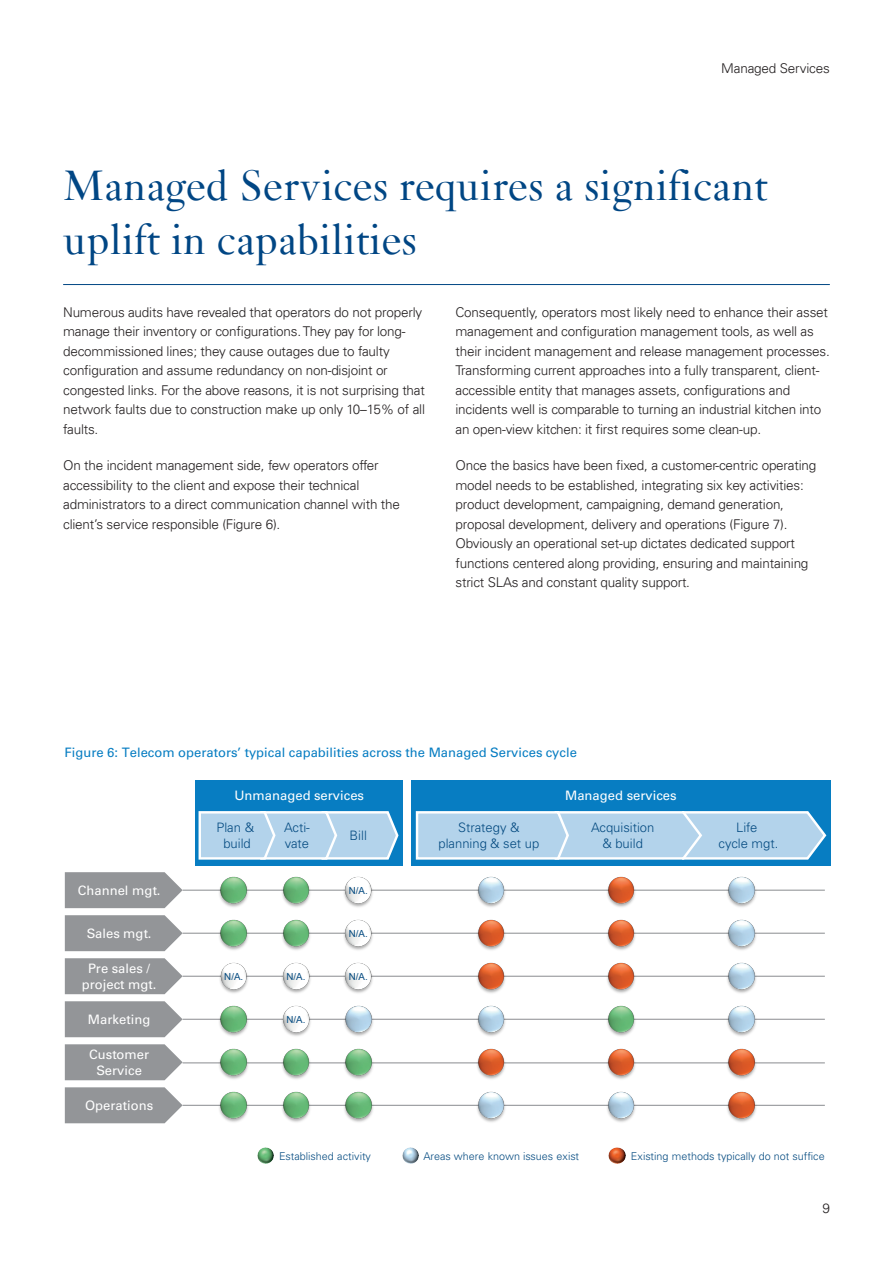
<style>
.page{position:relative;width:893px;height:1263px;background:#fff}
.page>*{position:absolute;margin:0;border:0;box-sizing:border-box;transform-origin:0 0}
.ADL-Headlines{font:45px/54px "Janson";color:#004684}
.ADL_Body_Copy{font:300 13.5px/19.5px "Univers LT";letter-spacing:-.015em;color:#231f20}
.t1{font:13.05px/15.6px "Univers";color:#fff;text-align:center}
.t2{font:300 13.05px/15.6px "Univers";color:#054b81;text-align:center}
.t3{font:13.05px "Univers";color:#077dc2}
.t4{font:300 10.8px "Univers";color:#054b81}
.t5{font:9.75px "Arial";color:#054b81}
</style>
<div class="page">
<svg style="left:65px;top:872px;width:118px;height:36px;background:#9c9da0"></svg>
<svg style="left:65px;top:915px;width:118px;height:36px;background:#9c9da0"></svg>
<svg style="left:65px;top:958px;width:118px;height:36px;background:#9c9ea0"></svg>
<svg style="left:65px;top:1001px;width:118px;height:36px;background:#9c9ea0"></svg>
<svg style="left:65px;top:1044px;width:118px;height:36px;background:#9c9ea0"></svg>
<svg style="left:65px;top:1087px;width:118px;height:36px;background:#9c9ea1"></svg>
<div style="left:196px;top:780px;width:207px;height:85px;background:#077dc2"></div>
<div style="left:411px;top:780px;width:420px;height:85px;background:#077dc2"></div>
<svg style="left:415px;top:811px;width:412px;height:49px;background:#b6d5eb"></svg>
<svg style="left:198px;top:811px;width:201px;height:49px;background:#b6d5ec"></svg>
<hr style="left:183px;top:890px;width:642px;height:1px;background:#939598">
<hr style="left:183px;top:933px;width:642px;height:1px;background:#939598">
<hr style="left:183px;top:976px;width:642px;height:1px;background:#939598">
<hr style="left:183px;top:1019px;width:642px;height:1px;background:#939598">
<hr style="left:183px;top:1062px;width:642px;height:1px;background:#939598">
<hr style="left:183px;top:1105px;width:642px;height:1px;background:#939598">
<img style="left:217px;top:876px;width:34px;height:31px">
<img style="left:279px;top:876px;width:34px;height:31px">
<img style="left:339px;top:876px;width:41px;height:31px">
<img style="left:474px;top:876px;width:34px;height:31px">
<img style="left:604px;top:876px;width:34px;height:31px">
<img style="left:725px;top:876px;width:33px;height:31px">
<img style="left:217px;top:919px;width:34px;height:31px">
<img style="left:279px;top:919px;width:34px;height:31px">
<img style="left:339px;top:919px;width:41px;height:31px">
<img style="left:474px;top:919px;width:34px;height:31px">
<img style="left:604px;top:919px;width:34px;height:31px">
<img style="left:725px;top:919px;width:33px;height:31px">
<img style="left:214px;top:962px;width:42px;height:31px">
<img style="left:277px;top:962px;width:41px;height:31px">
<img style="left:339px;top:962px;width:41px;height:31px">
<img style="left:474px;top:962px;width:34px;height:31px">
<img style="left:604px;top:962px;width:34px;height:31px">
<img style="left:725px;top:962px;width:33px;height:31px">
<img style="left:217px;top:1005px;width:34px;height:31px">
<img style="left:277px;top:1005px;width:41px;height:31px">
<img style="left:341px;top:1005px;width:34px;height:31px">
<img style="left:474px;top:1005px;width:34px;height:31px">
<img style="left:604px;top:1005px;width:34px;height:31px">
<img style="left:725px;top:1005px;width:33px;height:31px">
<img style="left:217px;top:1048px;width:34px;height:31px">
<img style="left:279px;top:1048px;width:34px;height:31px">
<img style="left:341px;top:1048px;width:34px;height:31px">
<img style="left:474px;top:1048px;width:34px;height:31px">
<img style="left:604px;top:1048px;width:34px;height:31px">
<img style="left:725px;top:1048px;width:33px;height:31px">
<img style="left:217px;top:1091px;width:34px;height:31px">
<img style="left:279px;top:1091px;width:34px;height:31px">
<img style="left:341px;top:1091px;width:34px;height:31px">
<img style="left:474px;top:1091px;width:34px;height:31px">
<img style="left:604px;top:1091px;width:34px;height:31px">
<img style="left:725px;top:1091px;width:33px;height:31px">
<img style="left:258px;top:1148px;width:16px;height:16px">
<img style="left:403px;top:1148px;width:16px;height:16px">
<img style="left:609px;top:1148px;width:16px;height:16px">
<hr style="left:63px;top:284px;width:767px;height:1px;background:#004684">
<p class="ADL_Body_Copy" style="left:721px;top:58px;width:110px">Managed Services</p>
<p class="ADL-Headlines" style="left:63px;top:159px;width:706px">Managed Services requires a significant uplift in capabilities</p>
<p class="ADL_Body_Copy" style="left:63px;top:302px;width:363px">Numerous audits have revealed that operators do not properly manage their inventory or configurations. They pay for long&shy;decommissioned lines; they cause outages due to faulty configuration and assume redundancy on non-disjoint or congested links. For the above reasons, it is not surprising that network faults due to construction make up only 10–15% of all faults.</p>
<p class="ADL_Body_Copy" style="left:63px;top:456px;width:338px">On the incident management side, few operators offer accessibility to the client and expose their technical administrators to a direct communication channel with the client’s service responsible (Figure 6).</p>
<p class="ADL_Body_Copy" style="left:455px;top:302px;width:376px">Consequently, operators most likely need to enhance their asset management and configuration management tools, as well as their incident management and release management processes.<br>Transforming current approaches into a fully transparent, client&shy;accessible entity that manages assets, configurations and incidents well is comparable to turning an industrial kitchen into an open-view kitchen: it first requires some clean-up.</p>
<p class="ADL_Body_Copy" style="left:455px;top:456px;width:362px">Once the basics have been fixed, a customer-centric operating model needs to be established, integrating six key activities: product development, campaigning, demand generation, proposal development, delivery and operations (Figure 7).<br>Obviously an operational set-up dictates dedicated support functions centered along providing, ensuring and maintaining strict SLAs and constant quality support.</p>
<p class="t3" style="left:65px;top:744px;width:514px">Figure 6: Telecom operators’ typical capabilities across the Managed Services cycle</p>
<p class="t1" style="left:78px;top:882px;width:84px">Channel mgt.</p>
<p class="t1" style="left:87px;top:925px;width:66px">Sales mgt.</p>
<p class="t1" style="left:82px;top:961px;width:76px">Pre sales / project mgt.</p>
<p class="t1" style="left:88px;top:1011px;width:64px">Marketing</p>
<p class="t1" style="left:89px;top:1047px;width:62px">Customer<br>Service</p>
<p class="t1" style="left:85px;top:1097px;width:70px">Operations</p>
<p class="t1" style="left:234px;top:788px;width:131px">Unmanaged services</p>
<p class="t1" style="left:565px;top:788px;width:113px">Managed services</p>
<p class="t2" style="left:216px;top:820px;width:39px">Plan &amp; build</p>
<p class="t2" style="left:284px;top:820px;width:27px;text-align:left">Acti&shy;vate</p>
<p class="t2" style="left:350px;top:827px;width:19px">Bill</p>
<p class="t5" style="left:349px;top:884px;width:20px">N/A.</p>
<p class="t5" style="left:349px;top:927px;width:20px">N/A.</p>
<p class="t5" style="left:224px;top:970px;width:20px">N/A.</p>
<p class="t5" style="left:287px;top:970px;width:20px">N/A.</p>
<p class="t5" style="left:349px;top:970px;width:20px">N/A.</p>
<p class="t5" style="left:287px;top:1013px;width:20px">N/A.</p>
<p class="t2" style="left:438px;top:820px;width:103px">Strategy &amp; planning &amp; set up</p>
<p class="t2" style="left:591px;top:820px;width:65px">Acquisition &amp; build</p>
<p class="t2" style="left:719px;top:820px;width:61px">Life<br>cycle mgt.</p>
<p class="t4" style="left:279px;top:1149px;width:94px">Established activity</p>
<p class="t4" style="left:423px;top:1149px;width:157px">Areas where known issues exist</p>
<p class="t4" style="left:631px;top:1149px;width:195px">Existing methods typically do not suffice</p>
<p class="ADL_Body_Copy" style="left:822px;top:1198px;width:9px">9</p>
</div>
